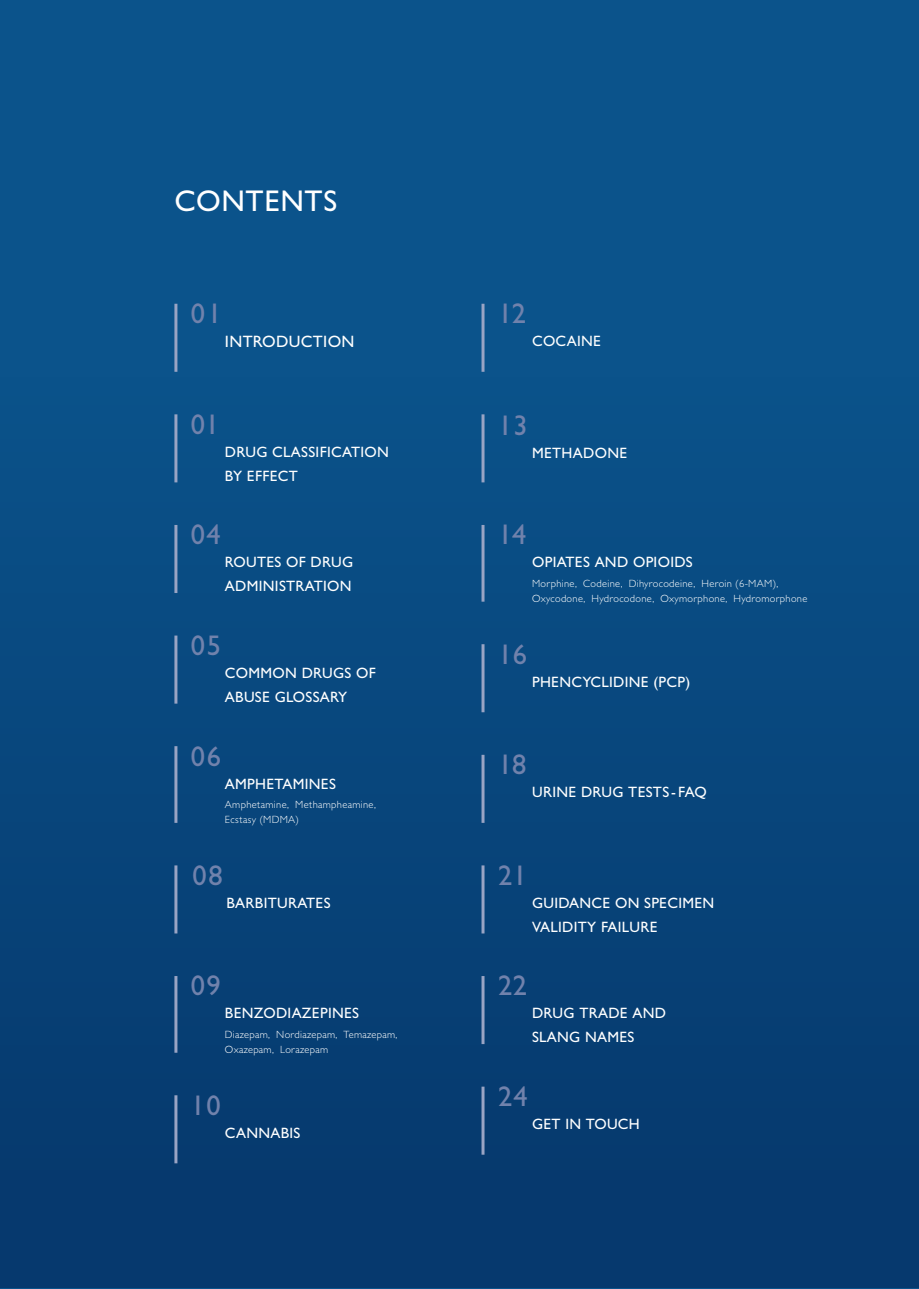
<style>
.page{position:relative;width:919px;height:1289px;background:#fff}
.page>*{position:absolute;margin:0;border:0;box-sizing:border-box;transform-origin:0 0}
.t1{font:500 30px "Gill Sans MT Pro";letter-spacing:.02em;color:#fff}
.t2{font:500 28.5px "Gill Sans MT Pro";letter-spacing:.04em;color:#7182ac}
.t3{font:500 16.5px "Gill Sans MT Pro";letter-spacing:.02em;color:#fff}
.t4{font:500 15px/24px "Gill Sans MT Pro";letter-spacing:.02em;color:#fff}
.t5{font:300 10.5px/15px "Gill Sans MT Pro";letter-spacing:.03em;color:#fff}
</style>
<div class="page">
<div style="left:0;top:0;width:918px;height:1288px;background:#0b538b"></div>
<div style="left:0;top:372px;width:918px;height:915px;background:linear-gradient(to bottom,#0a528a,#05376b)"></div>
<hr style="left:174px;top:414px;width:3px;height:68px;background:#99a4c4">
<hr style="left:174px;top:525px;width:3px;height:68px;background:#99a4c4">
<hr style="left:174px;top:635px;width:3px;height:68px;background:#99a4c4">
<hr style="left:174px;top:1095px;width:3px;height:68px;background:#99a4c4">
<hr style="left:481px;top:304px;width:3px;height:68px;background:#99a4c4">
<hr style="left:481px;top:414px;width:3px;height:68px;background:#99a4c4">
<hr style="left:481px;top:644px;width:3px;height:68px;background:#99a4c4">
<hr style="left:481px;top:754px;width:3px;height:68px;background:#99a4c4">
<hr style="left:481px;top:865px;width:3px;height:68px;background:#99a4c4">
<hr style="left:481px;top:976px;width:3px;height:68px;background:#99a4c4">
<hr style="left:481px;top:1086px;width:3px;height:68px;background:#99a4c4">
<hr style="left:174px;top:304px;width:3px;height:68px;background:#99a4c4">
<hr style="left:174px;top:746px;width:3px;height:76px;background:#99a4c4">
<hr style="left:174px;top:865px;width:3px;height:68px;background:#99a4c4">
<hr style="left:174px;top:976px;width:3px;height:76px;background:#99a4c4">
<hr style="left:481px;top:525px;width:3px;height:76px;background:#99a4c4">
<p class="t1" style="left:174px;top:183px;width:164px">CONTENTS</p>
<p class="t2" style="left:191px;top:296px;width:32px">01</p>
<p class="t3" style="left:225px;top:332px;width:131px">INTRODUCTION</p>
<p class="t2" style="left:191px;top:407px;width:30px">01</p>
<p class="t4" style="left:225px;top:439px;width:165px">DRUG CLASSIFICATION<br>BY EFFECT</p>
<p class="t2" style="left:191px;top:518px;width:31px">04</p>
<p class="t4" style="left:225px;top:550px;width:130px">ROUTES OF DRUG<br>ADMINISTRATION</p>
<p class="t2" style="left:191px;top:628px;width:32px">05</p>
<p class="t4" style="left:225px;top:660px;width:152px">COMMON DRUGS OF<br>ABUSE GLOSSARY</p>
<p class="t2" style="left:191px;top:739px;width:32px">06</p>
<p class="t4" style="left:225px;top:771px;width:112px">AMPHETAMINES</p>
<p class="t5" style="left:225px;top:796px;width:152px">Amphetamine, Methampheamine,<br>Ecstasy (MDMA)</p>
<p class="t2" style="left:192px;top:858px;width:32px">08</p>
<p class="t4" style="left:226px;top:890px;width:106px">BARBITURATES</p>
<p class="t2" style="left:191px;top:968px;width:31px">09</p>
<p class="t4" style="left:225px;top:1001px;width:136px">BENZODIAZEPINES</p>
<p class="t5" style="left:225px;top:1026px;width:174px">Diazepam, Nordiazepam, Temazepam,<br>Oxazepam, Lorazepam</p>
<p class="t2" style="left:191px;top:1088px;width:31px">10</p>
<p class="t4" style="left:225px;top:1120px;width:77px">CANNABIS</p>
<p class="t2" style="left:498px;top:297px;width:29px">12</p>
<p class="t4" style="left:532px;top:329px;width:70px">COCAINE</p>
<p class="t2" style="left:498px;top:408px;width:31px">13</p>
<p class="t4" style="left:532px;top:440px;width:97px">METHADONE</p>
<p class="t2" style="left:498px;top:518px;width:30px">14</p>
<p class="t4" style="left:532px;top:550px;width:162px">OPIATES AND OPIOIDS</p>
<p class="t5" style="left:532px;top:575px;width:277px">Morphine, Codeine, Dihyrocodeine, Heroin (6-MAM),<br>Oxycodone, Hydrocodone, Oxymorphone, Hydromorphone</p>
<p class="t2" style="left:498px;top:637px;width:31px">16</p>
<p class="t4" style="left:532px;top:669px;width:160px">PHENCYCLIDINE (PCP)</p>
<p class="t2" style="left:498px;top:747px;width:30px">18</p>
<p class="t4" style="left:532px;top:780px;width:176px">URINE DRUG TESTS - FAQ</p>
<p class="t2" style="left:498px;top:858px;width:31px">21</p>
<p class="t4" style="left:532px;top:890px;width:184px">GUIDANCE ON SPECIMEN<br>VALIDITY FAILURE</p>
<p class="t2" style="left:498px;top:968px;width:31px">22</p>
<p class="t4" style="left:532px;top:1001px;width:135px">DRUG TRADE AND<br>SLANG NAMES</p>
<p class="t2" style="left:498px;top:1079px;width:31px">24</p>
<p class="t4" style="left:532px;top:1112px;width:109px">GET IN TOUCH</p>
</div>
